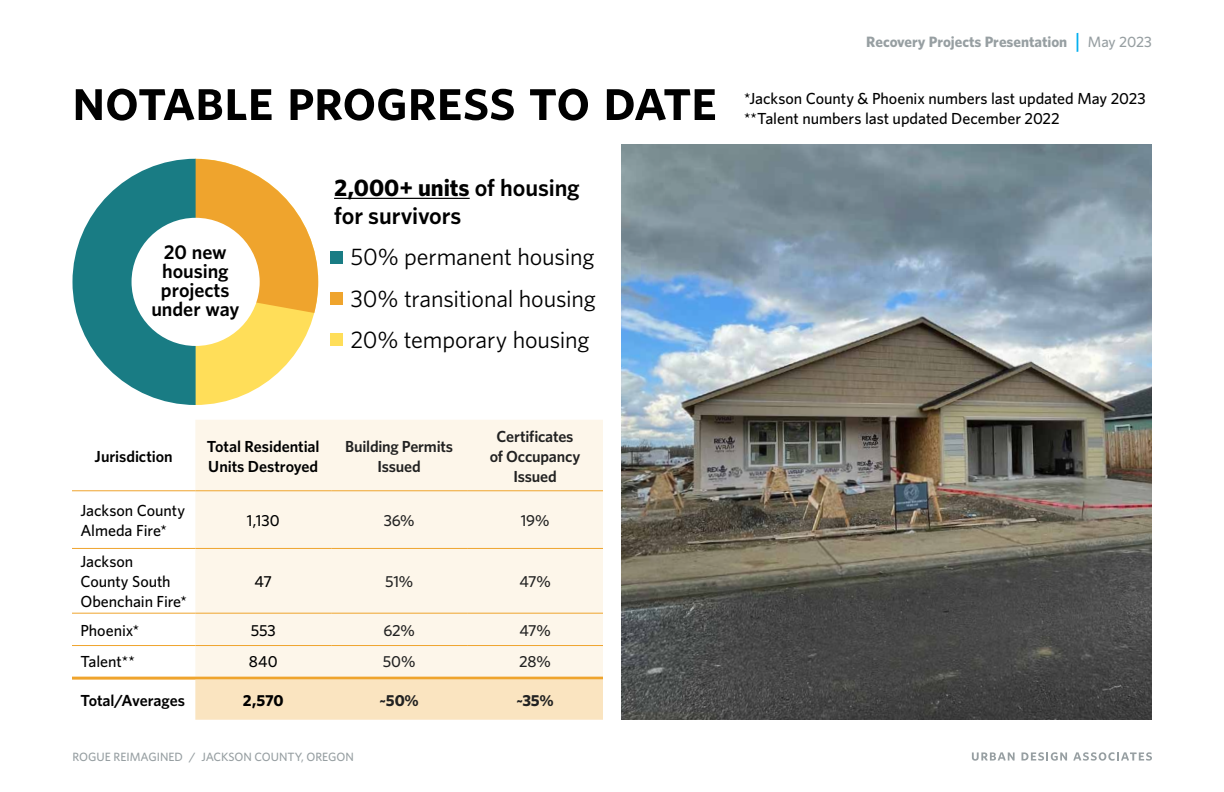
<style>
.page{position:relative;width:1224px;height:792px;background:#fff}
.page>*{position:absolute;margin:0;border:0;box-sizing:border-box;transform-origin:0 0}
.t1{font:600 60px "Whitney";letter-spacing:-.01em;color:#000}
.t2{font:24px/41.5px "Whitney";letter-spacing:-.01em;color:#000;text-align:justify}
.t3{font:600 24px/28px "Whitney";color:#000}
.t4{font:600 20px/19px "Whitney";letter-spacing:-.01em;color:#000;text-align:center}
.t5{font:500 16px/20px "Whitney";letter-spacing:-.005em;color:#000}
.t6{font:600 16px/20px "Whitney";letter-spacing:-.005em;color:#000}
.t7{font:600 16px/20px "Whitney";letter-spacing:-.015em;color:#222;text-align:center}
.t8{font:500 16px "Whitney";letter-spacing:-.015em;color:#222}
.t9{font:700 16px "Whitney";color:#222}
.t10{font:700 16px "Whitney";color:#000}
.t11{font:700 15px "Whitney";color:#979fa2}
.t12{font:500 12px "Whitney";color:#979fa2}
.s1{font-weight:700}
.s2{font-weight:500;font-size:21px;color:#00aeef}
.s3{font-weight:500}
</style>
<div class="page">
<svg style="left:972px;top:752px;width:43px;height:9px"></svg>
<svg style="left:1022px;top:752px;width:45px;height:9px"></svg>
<svg style="left:1073px;top:752px;width:79px;height:9px"></svg>
<img style="left:621px;top:144px;width:531px;height:576px">
<svg style="left:72px;top:159px;width:246px;height:246px"></svg>
<hr style="left:334px;top:198px;width:136px;height:1px;background:#000">
<div style="left:132px;top:218px;width:128px;height:128px;background:#fff;border-radius:50%"></div>
<div style="left:330px;top:251px;width:13px;height:13px;background:#197c84"></div>
<div style="left:330px;top:292px;width:13px;height:13px;background:#efa42d"></div>
<div style="left:330px;top:334px;width:13px;height:12px;background:#ffde59"></div>
<div style="left:195px;top:420px;width:408px;height:257px;background:#fdf6ea"></div>
<svg style="left:72px;top:677px;width:531px;height:43px"></svg>
<hr style="left:72px;top:490px;width:123px;height:1px;background:#efa42d">
<hr style="left:195px;top:490px;width:136px;height:1px;background:#efa42d">
<hr style="left:331px;top:490px;width:136px;height:1px;background:#efa42d">
<hr style="left:467px;top:490px;width:136px;height:1px;background:#efa42d">
<hr style="left:72px;top:548px;width:123px;height:1px;background:#efa42d">
<hr style="left:195px;top:548px;width:136px;height:1px;background:#efa42d">
<hr style="left:331px;top:548px;width:136px;height:1px;background:#efa42d">
<hr style="left:467px;top:548px;width:136px;height:1px;background:#efa42d">
<hr style="left:72px;top:613px;width:123px;height:1px;background:#efa42d">
<hr style="left:195px;top:613px;width:136px;height:1px;background:#efa42d">
<hr style="left:331px;top:613px;width:136px;height:1px;background:#efa42d">
<hr style="left:467px;top:613px;width:136px;height:1px;background:#efa42d">
<hr style="left:72px;top:645px;width:123px;height:1px;background:#efa42d">
<hr style="left:195px;top:645px;width:136px;height:1px;background:#efa42d">
<hr style="left:331px;top:645px;width:136px;height:1px;background:#efa42d">
<hr style="left:467px;top:645px;width:136px;height:1px;background:#efa42d">
<h1 class="t1" style="left:72px;top:59px;width:647px">Notable Progress to date</h1>
<p class="t4" style="left:151px;top:242px;width:89px">20 new housing projects under way</p>
<h2 class="t3" style="left:334px;top:173px;width:247px"><span class="s1">2,000+ units</span> of housing for survivors</h2>
<h2 class="t2" style="left:350px;top:236px;width:247px">50% permanent housing 30% transitional housing 20% temporary housing</h2>
<p class="t11" style="left:866px;top:32px;width:287px">Recovery Projects Presentation <span class="s2">|</span> <span class="s3">May 2023</span></p>
<p class="t5" style="left:744px;top:89px;width:403px">*Jackson County &amp; Phoenix numbers last updated May 2023 **Talent numbers last updated December 2022</p>
<p class="t6" style="left:95px;top:446px;width:80px">Jurisdiction</p>
<p class="t6" style="left:207px;top:436px;width:114px">Total Residential<br>Units Destroyed</p>
<p class="t7" style="left:345px;top:436px;width:110px">Building Permits<br>Issued</p>
<p class="t7" style="left:490px;top:426px;width:92px">Certificates of Occupancy<br>Issued</p>
<p class="t5" style="left:80px;top:500px;width:106px">Jackson County<br>Almeda Fire*</p>
<p class="t5" style="left:247px;top:510px;width:34px">1,130</p>
<p class="t8" style="left:384px;top:510px;width:32px">36%</p>
<p class="t8" style="left:521px;top:510px;width:30px">19%</p>
<p class="t5" style="left:80px;top:551px;width:108px">Jackson<br>County South<br>Obenchain Fire*</p>
<p class="t5" style="left:255px;top:571px;width:19px">47</p>
<p class="t8" style="left:385px;top:571px;width:30px">51%</p>
<p class="t8" style="left:519px;top:571px;width:33px">47%</p>
<p class="t5" style="left:80px;top:620px;width:60px">Phoenix*</p>
<p class="t5" style="left:251px;top:620px;width:27px">553</p>
<p class="t8" style="left:383px;top:620px;width:33px">62%</p>
<p class="t8" style="left:519px;top:620px;width:33px">47%</p>
<p class="t5" style="left:80px;top:652px;width:56px">Talent**</p>
<p class="t5" style="left:249px;top:652px;width:30px">840</p>
<p class="t8" style="left:383px;top:651px;width:34px">50%</p>
<p class="t8" style="left:519px;top:651px;width:33px">28%</p>
<p class="t6" style="left:80px;top:690px;width:106px">Total/Averages</p>
<p class="t10" style="left:243px;top:690px;width:42px">2,570</p>
<p class="t9" style="left:380px;top:690px;width:41px">~50%</p>
<p class="t9" style="left:516px;top:690px;width:39px">~35%</p>
<p class="t12" style="left:72px;top:749px;width:283px">ROGUE REIMAGINED / JACKSON COUNTY, OREGON</p>
</div>
